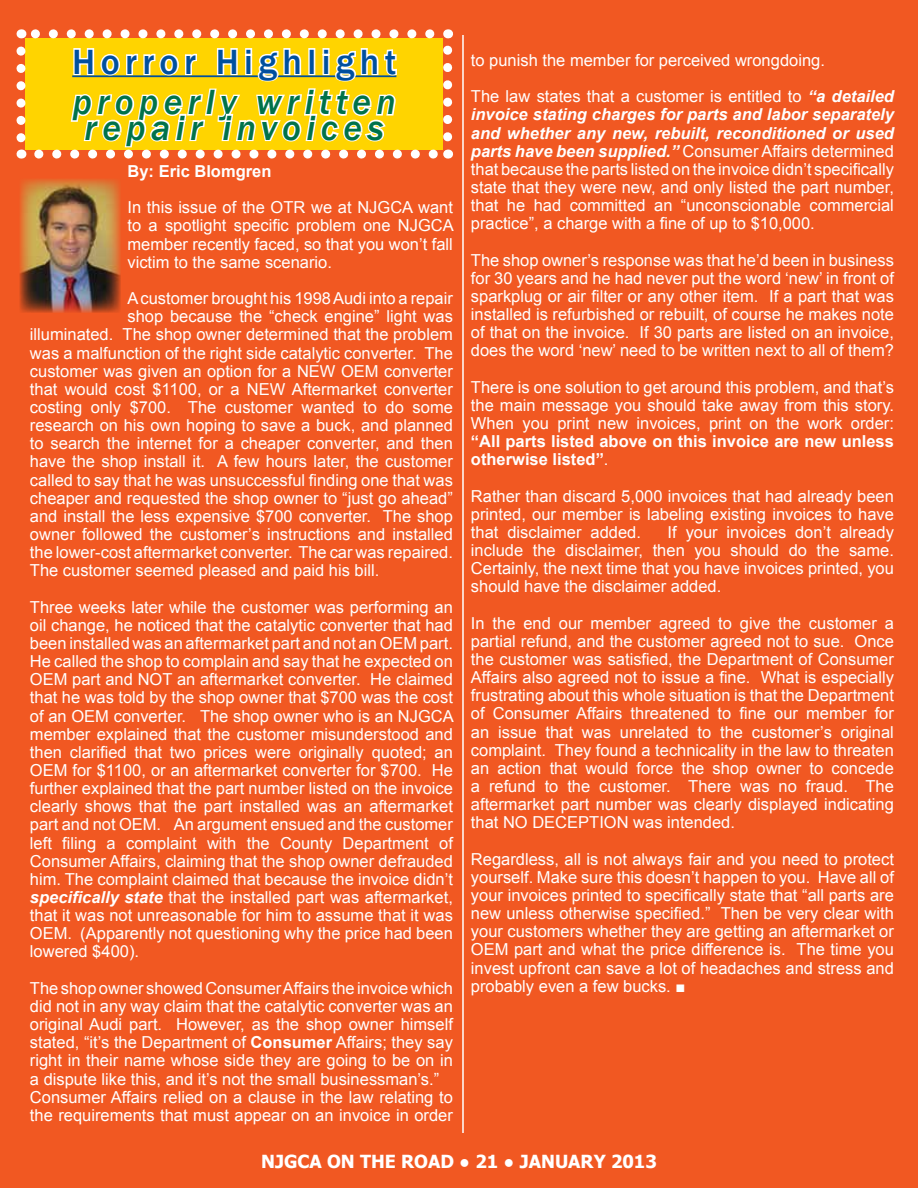
<style>
.page{position:relative;width:918px;height:1188px;background:#f15822}
.page>*{position:absolute;margin:0;border:0;box-sizing:border-box;transform-origin:0 0}
.t1{font:italic 500 36px/25.5px "Franklin Gothic";letter-spacing:.15em;color:#00724a;text-align:center}
.t2{font:500 36px "Franklin Gothic";letter-spacing:.15em;color:#00509e}
.t3{font:700 18px "Tahoma";color:#fff}
.t4{font:16.5px/18.1px "Arial";color:#fff;text-align:justify}
.t5{font:700 16.5px/18.1px "Arial";color:#fff}
.s1{font-weight:700;font-style:italic}
.s2{font-weight:700}
.s3{font-weight:400}
.s4{font-family:"Times New Roman"}
</style>
<div class="page">
<svg style="left:16px;top:29px;width:436px;height:130px;background:#fbd048"></svg>
<hr style="left:462px;top:35px;width:2px;height:1098px;background:#fff">
<img style="left:20px;top:179px;width:101px;height:133px">
<h1 class="t2" style="left:72px;top:39px;width:326px">Horror Highlight</h1>
<h1 class="t1" style="left:73px;top:90px;width:325px">properly written repair invoices</h1>
<p class="t5" style="left:128px;top:163px;width:145px">By: Eric Blomgren</p>
<p class="t4" style="left:128px;top:199px;width:328px">In this issue of the OTR we at NJGCA want to a spotlight specific problem one NJGCA member recently faced, so that you won’t fall victim to the same scenario.</p>
<p class="t4" style="left:128px;top:289px;width:327px">A customer brought his 1998 Audi into a repair</p>
<p class="t4" style="left:128px;top:308px;width:327px">shop because the “check engine” light was</p>
<p class="t4" style="left:30px;top:326px;width:424px">illuminated. The shop owner determined that the problem</p>
<p class="t4" style="left:30px;top:344px;width:424px">was a malfunction of the right side catalytic converter. The</p>
<p class="t4" style="left:30px;top:362px;width:424px">customer was given an option for a NEW OEM converter</p>
<p class="t4" style="left:30px;top:380px;width:424px">that would cost $1100, or a NEW Aftermarket converter</p>
<p class="t4" style="left:30px;top:398px;width:424px">costing only $700. The customer wanted to do some</p>
<p class="t4" style="left:30px;top:416px;width:424px">research on his own hoping to save a buck, and planned</p>
<p class="t4" style="left:30px;top:435px;width:424px">to search the internet for a cheaper converter, and then</p>
<p class="t4" style="left:30px;top:453px;width:424px">have the shop install it. A few hours later, the customer</p>
<p class="t4" style="left:30px;top:471px;width:424px">called to say that he was unsuccessful finding one that was</p>
<p class="t4" style="left:30px;top:489px;width:424px">cheaper and requested the shop owner to “just go ahead”</p>
<p class="t4" style="left:30px;top:507px;width:424px">and install the less expensive $700 converter. The shop</p>
<p class="t4" style="left:30px;top:525px;width:424px">owner followed the customer’s instructions and installed</p>
<p class="t4" style="left:30px;top:543px;width:424px">the lower-cost aftermarket converter. The car was repaired.</p>
<p class="t4" style="left:30px;top:562px;width:351px">The customer seemed pleased and paid his bill.</p>
<p class="t4" style="left:30px;top:598px;width:425px">Three weeks later while the customer was performing an oil change, he noticed that the catalytic converter that had been installed was an aftermarket part and not an OEM part.<br>He called the shop to complain and say that he expected on OEM part and NOT an aftermarket converter. He claimed that he was told by the shop owner that $700 was the cost of an OEM converter. The shop owner who is an NJGCA member explained that the customer misunderstood and then clarified that two prices were originally quoted; an OEM for $1100, or an aftermarket converter for $700. He further explained that the part number listed on the invoice clearly shows that the part installed was an aftermarket part and not OEM. An argument ensued and the customer left filing a complaint with the County Department of Consumer Affairs, claiming that the shop owner defrauded him. The complaint claimed that because the invoice didn’t <span class="s1">specifically state</span> that the installed part was aftermarket, that it was not unreasonable for him to assume that it was OEM. (Apparently not questioning why the price had been lowered $400).</p>
<p class="t4" style="left:30px;top:979px;width:425px;text-align:left">The shop owner showed Consumer Affairs the invoice which did not in any way claim that the catalytic converter was an original Audi part. However, as the shop owner himself stated, “it’s the Department of <span class="s2">Consumer</span> Affairs; they say right in their name whose side they are going to be on in a dispute like this, and it’s not the small businessman’s.” Consumer Affairs relied on a clause in the law relating to the requirements that must appear on an invoice in order</p>
<p class="t4" style="left:471px;top:42px;width:424px;line-height:36.3px">to punish the member for perceived wrongdoing.<br>The law states that a customer is entitled to <span class="s1">“a detailed</span></p>
<p class="t4" style="left:471px;top:106px;width:424px"><span class="s1">invoice stating charges for parts and labor separately and whether any new, rebuilt, reconditioned or used parts have been supplied.”</span> Consumer Affairs determined that because the parts listed on the invoice didn’t specifically state that they were new, and only listed the part number, that he had committed an “unconscionable commercial practice”, a charge with a fine of up to $10,000.</p>
<p class="t4" style="left:471px;top:251px;width:425px">The shop owner’s response was that he’d been in business for 30 years and he had never put the word ‘new’ in front of sparkplug or air filter or any other item. If a part that was installed is refurbished or rebuilt, of course he makes note of that on the invoice. If 30 parts are listed on an invoice, does the word ‘new’ need to be written next to all of them?</p>
<p class="t4" style="left:471px;top:378px;width:424px">There is one solution to get around this problem, and that’s the main message you should take away from this story.<br>When you print new invoices, print on the work order:</p>
<p class="t5" style="left:471px;top:433px;width:425px">“All parts listed above on this invoice are new unless otherwise listed”<span class="s3">.</span></p>
<p class="t4" style="left:471px;top:487px;width:424px">Rather than discard 5,000 invoices that had already been printed, our member is labeling existing invoices to have that disclaimer added.</p>
<p class="t4" style="left:471px;top:523px;width:425px;text-indent:197px">If your invoices don’t already include the disclaimer, then you should do the same.<br>Certainly, the next time that you have invoices printed, you should have the disclaimer added.</p>
<p class="t4" style="left:471px;top:614px;width:424px">In the end our member agreed to give the customer a partial refund, and the customer agreed not to sue. Once the customer was satisfied, the Department of Consumer Affairs also agreed not to issue a fine. What is especially frustrating about this whole situation is that the Department of Consumer Affairs threatened to fine our member for an issue that was unrelated to the customer’s original complaint. They found a technicality in the law to threaten an action that would force the shop owner to concede a refund to the customer. There was no fraud. The aftermarket part number was clearly displayed indicating that NO DECEPTION was intended.</p>
<p class="t4" style="left:471px;top:850px;width:425px">Regardless, all is not always fair and you need to protect yourself. Make sure this doesn’t happen to you. Have all of your invoices printed to specifically state that “all parts are new unless otherwise specified.” Then be very clear with your customers whether they are getting an aftermarket or OEM part and what the price difference is. The time you invest upfront can save a lot of headaches and stress and probably even a few bucks. <span class="s4">■</span></p>
<p class="t3" style="left:261px;top:1149px;width:397px">NJGCA ON THE ROAD ● 21 ● JANUARY 2013</p>
</div>
